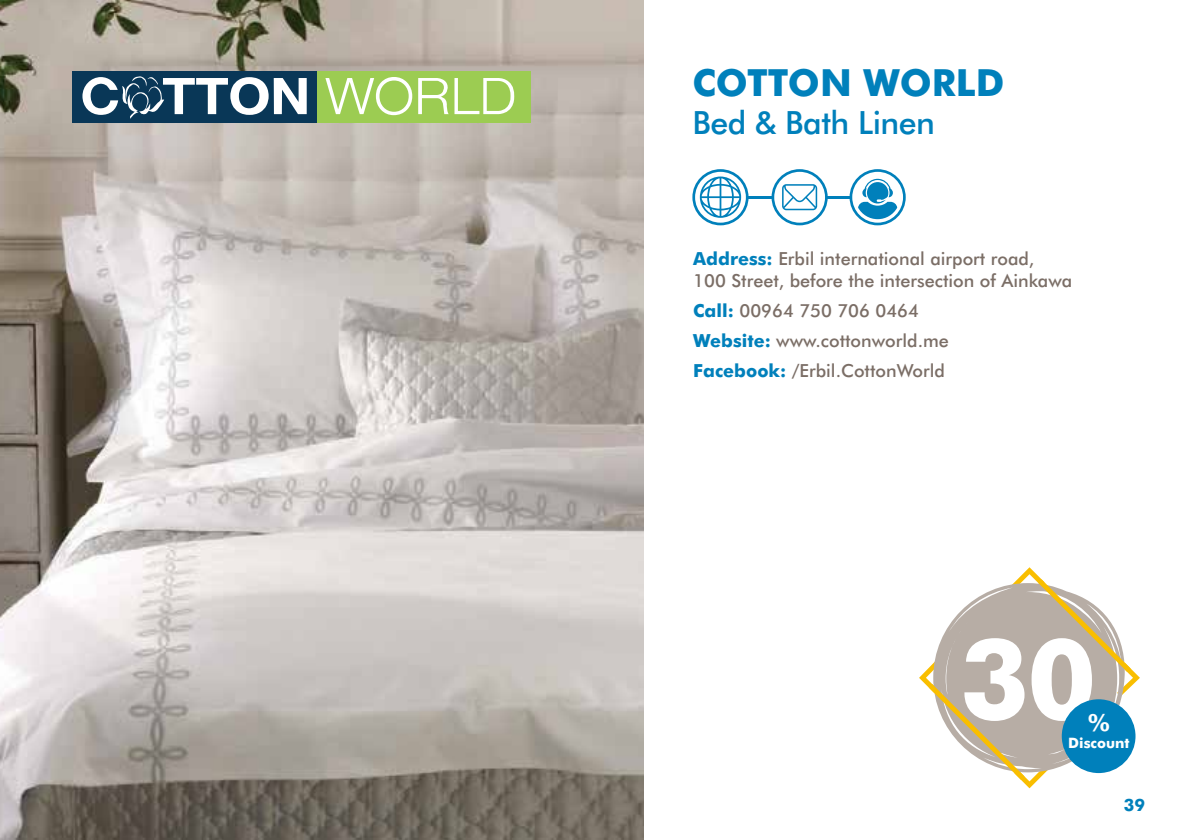
<style>
.page{position:relative;width:1191px;height:840px;background:#fff}
.page>*{position:absolute;margin:0;border:0;box-sizing:border-box;transform-origin:0 0}
.t1{font:700 111.6px "Futura BT";color:#fff}
.t2{font:700 37.4px "Futura BT";color:#0080bb}
.t3{font:500 32px "Futura BT";letter-spacing:-.015em;color:#0080bb}
.t4{font:700 23.8px "Futura BT";color:#fff}
.t5{font:500 18px/30px "Futura BT";color:#7b6e66}
.t6{font:700 17px "Futura BT";color:#0080bb}
.t7{font:700 14.4px "Futura BT";color:#fff}
.s1{font-weight:700;color:#0080bb}
</style>
<div class="page">
<img style="left:0;top:0;width:643px;height:839px">
<div style="left:316px;top:71px;width:215px;height:52px;background:#9ccc52"></div>
<div style="left:72px;top:71px;width:244px;height:52px;background:#093757"></div>
<svg style="left:418px;top:78px;width:97px;height:36px"></svg>
<svg style="left:82px;top:76px;width:225px;height:43px"></svg>
<svg style="left:325px;top:77px;width:87px;height:38px"></svg>
<svg style="left:771px;top:169px;width:56px;height:56px"></svg>
<hr style="left:747px;top:196px;width:26px;height:2px;background:#0080bb">
<hr style="left:826px;top:196px;width:25px;height:2px;background:#0080bb">
<svg style="left:849px;top:169px;width:56px;height:56px"></svg>
<svg style="left:692px;top:169px;width:56px;height:56px"></svg>
<svg style="left:919px;top:567px;width:221px;height:220px"></svg>
<div style="left:1061px;top:699px;width:74px;height:73px;background:#0080bb;border-radius:50%"></div>
<h2 class="t2" style="left:692px;top:60px;width:313px">COTTON WORLD</h2>
<h3 class="t3" style="left:692px;top:103px;width:244px">Bed &amp; Bath Linen</h3>
<p class="t5" style="left:693px;top:247px;width:380px;line-height:21.6px"><span class="s1">Address:</span> Erbil international airport road,<br>100 Street, before the intersection of Ainkawa</p>
<p class="t5" style="left:693px;top:295px;width:257px"><span class="s1">Call:</span> 00964 750 706 0464<br><span class="s1">Website:</span> www.cottonworld.me<br><span class="s1">Facebook:</span> /Erbil.CottonWorld</p>
<h1 class="t1" style="left:960px;top:610px;width:138px">30</h1>
<h3 class="t4" style="left:1088px;top:707px;width:23px">%</h3>
<p class="t7" style="left:1068px;top:734px;width:63px">Discount</p>
<p class="t6" style="left:1123px;top:794px;width:23px">39</p>
</div>
